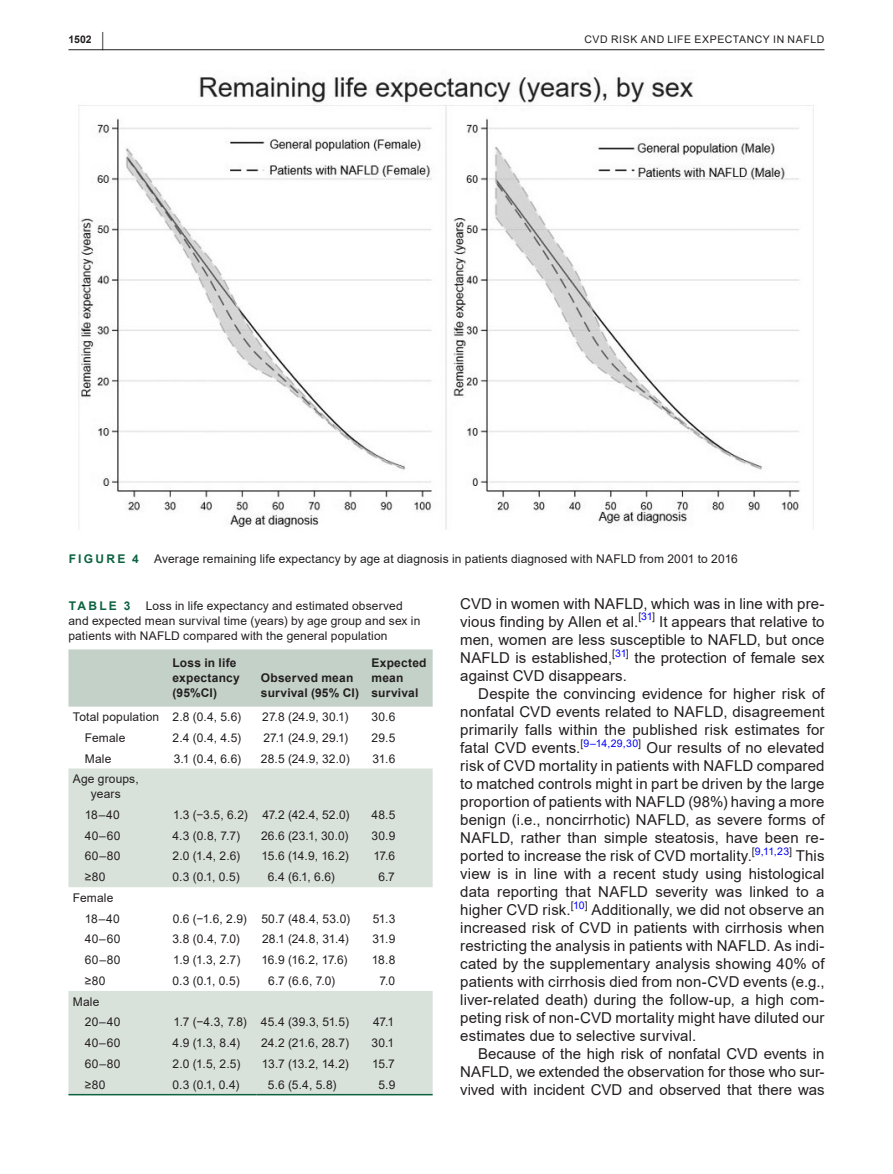
<style>
.page{position:relative;width:893px;height:1174px;background:#fff}
.page>*{position:absolute;margin:0;border:0;box-sizing:border-box;transform-origin:0 0}
.t1{font:15px/18px "Arial";letter-spacing:.005em;color:#231f20;text-align:justify}
.t2{font:12px/15px "Arial";letter-spacing:.01em;color:#231f20}
.t3{font:700 12px/15px "Arial";letter-spacing:.015em;color:#231f20}
.t4{font:700 12px "Arial";letter-spacing:.19em;color:#0d6341}
.t5{font:10.5px "Arial";letter-spacing:.055em;color:#231f20}
.t6{font:10.5px "Arial";letter-spacing:.025em;color:#00f}
.t7{font:700 10.5px "Arial";color:#231f20}
.s1{font-size:19.5px}
.s2{color:#00f}
.s3{color:#231f20}
</style>
<div class="page">
<hr style="left:68px;top:49px;width:756px;height:1px;background:#231f20">
<img style="left:78px;top:77px;width:736px;height:452px">
<div style="left:68px;top:649px;width:365px;height:57px;background:#c4d1c8"></div>
<svg style="left:68px;top:768px;width:365px;height:326px;fill:#d9e1db"></svg>
<hr style="left:68px;top:1094px;width:100px;height:1px;background:#0d6341">
<hr style="left:168px;top:1094px;width:88px;height:1px;background:#0d6341">
<hr style="left:256px;top:1094px;width:111px;height:1px;background:#0d6341">
<hr style="left:367px;top:1094px;width:66px;height:1px;background:#0d6341">
<p class="t7" style="left:68px;top:32px;width:37px">1502 <span class="s1">|</span></p>
<p class="t5" style="left:585px;top:32px;width:241px">CVD RISK AND LIFE EXPECTANCY IN NAFLD</p>
<p class="t4" style="left:69px;top:550px;width:72px">FIGURE 4</p>
<p class="t2" style="left:154px;top:551px;width:585px">Average remaining life expectancy by age at diagnosis in patients diagnosed with NAFLD from 2001 to 2016</p>
<p class="t4" style="left:69px;top:597px;width:63px">TABLE 3</p>
<p class="t1" style="left:460px;top:595px;width:366px">CVD in women with NAFLD, which was in line with pre&shy;vious finding by Allen et al.</p>
<p class="t2" style="left:68px;top:598px;width:353px;text-indent:77px">Loss in life expectancy and estimated observed and expected mean survival time (years) by age group and sex in patients with NAFLD compared with the general population</p>
<p class="t3" style="left:172px;top:656px;width:69px">Loss in life expectancy (95%CI)</p>
<p class="t5" style="left:638px;top:609px;width:18px">[<span class="s2">31</span>]</p>
<p class="t1" style="left:460px;top:613px;width:366px;text-indent:199px">It appears that relative to men, women are less susceptible to NAFLD, but once NAFLD is established,</p>
<p class="t5" style="left:612px;top:645px;width:18px">[<span class="s2">31</span>]</p>
<p class="t1" style="left:634px;top:649px;width:192px">the protection of female sex</p>
<p class="t1" style="left:460px;top:667px;width:168px">against CVD disappears.</p>
<p class="t1" style="left:478px;top:685px;width:348px">Despite the convincing evidence for higher risk of</p>
<p class="t1" style="left:460px;top:703px;width:366px">nonfatal CVD events related to NAFLD, disagreement</p>
<p class="t1" style="left:460px;top:721px;width:366px">primarily falls within the published risk estimates for</p>
<p class="t1" style="left:460px;top:739px;width:122px">fatal CVD events.</p>
<p class="t6" style="left:580px;top:735px;width:62px"><span class="s3">[</span>9–14,29,30<span class="s3">]</span></p>
<p class="t3" style="left:371px;top:656px;width:57px">Expected mean survival</p>
<p class="t3" style="left:261px;top:671px;width:100px">Observed mean survival (95% CI)</p>
<p class="t2" style="left:73px;top:709px;width:170px">Total population 2.8 (0.4, 5.6)</p>
<p class="t2" style="left:262px;top:709px;width:88px">27.8 (24.9, 30.1)</p>
<p class="t2" style="left:371px;top:709px;width:25px">30.6</p>
<p class="t2" style="left:85px;top:730px;width:42px">Female</p>
<p class="t2" style="left:173px;top:730px;width:70px">2.4 (0.4, 4.5)</p>
<p class="t2" style="left:263px;top:730px;width:86px">27.1 (24.9, 29.1)</p>
<p class="t2" style="left:372px;top:730px;width:25px">29.5</p>
<p class="t2" style="left:85px;top:750px;width:28px">Male</p>
<p class="t2" style="left:174px;top:750px;width:69px">3.1 (0.4, 6.6)</p>
<p class="t2" style="left:261px;top:750px;width:90px">28.5 (24.9, 32.0)</p>
<p class="t2" style="left:373px;top:750px;width:24px">31.6</p>
<p class="t2" style="left:73px;top:771px;width:67px;text-align:center">Age groups, years</p>
<p class="t2" style="left:85px;top:807px;width:36px">18–40</p>
<p class="t2" style="left:173px;top:807px;width:178px">1.3 (−3.5, 6.2) 47.2 (42.4, 52.0)</p>
<p class="t2" style="left:371px;top:807px;width:26px">48.5</p>
<p class="t2" style="left:85px;top:828px;width:37px">40–60</p>
<p class="t2" style="left:173px;top:828px;width:69px">4.3 (0.8, 7.7)</p>
<p class="t2" style="left:261px;top:828px;width:89px">26.6 (23.1, 30.0)</p>
<p class="t2" style="left:371px;top:828px;width:25px">30.9</p>
<p class="t2" style="left:85px;top:848px;width:37px">60–80</p>
<p class="t2" style="left:173px;top:848px;width:69px">2.0 (1.4, 2.6)</p>
<p class="t2" style="left:262px;top:848px;width:89px">15.6 (14.9, 16.2)</p>
<p class="t2" style="left:373px;top:848px;width:23px">17.6</p>
<p class="t2" style="left:85px;top:869px;width:22px">≥80</p>
<p class="t2" style="left:173px;top:869px;width:69px">0.3 (0.1, 0.5)</p>
<p class="t2" style="left:268px;top:869px;width:69px">6.4 (6.1, 6.6)</p>
<p class="t2" style="left:378px;top:869px;width:18px">6.7</p>
<p class="t2" style="left:85px;top:887px;width:36px;line-height:20.7px;text-indent:-12px">Female<br>18–40</p>
<p class="t1" style="left:460px;top:739px;width:366px;text-indent:186px">Our results of no elevated risk of CVD mortality in patients with NAFLD compared to matched controls might in part be driven by the large proportion of patients with NAFLD (98%) having a more benign (i.e., noncirrhotic) NAFLD, as severe forms of NAFLD, rather than simple steatosis, have been re&shy;ported to increase the risk of CVD mortality.</p>
<p class="t6" style="left:752px;top:843px;width:42px"><span class="s3">[</span>9,11,23<span class="s3">]</span></p>
<p class="t1" style="left:460px;top:847px;width:366px;text-indent:335px">This view is in line with a recent study using histological data reporting that NAFLD severity was linked to a higher CVD risk.</p>
<p class="t5" style="left:571px;top:897px;width:18px">[<span class="s2">10</span>]</p>
<p class="t1" style="left:460px;top:901px;width:366px;text-indent:131px">Additionally, we did not observe an increased risk of CVD in patients with cirrhosis when restricting the analysis in patients with NAFLD. As indi&shy;cated by the supplementary analysis showing 40% of patients with cirrhosis died from non-CVD events (e.g., liver-related death) during the follow-up, a high com&shy;peting risk of non-CVD mortality might have diluted our estimates due to selective survival.</p>
<p class="t1" style="left:460px;top:1045px;width:366px;text-indent:18px">Because of the high risk of nonfatal CVD events in NAFLD, we extended the observation for those who sur&shy;vived with incident CVD and observed that there was</p>
<p class="t2" style="left:173px;top:911px;width:179px">0.6 (−1.6, 2.9) 50.7 (48.4, 53.0)</p>
<p class="t2" style="left:373px;top:911px;width:24px">51.3</p>
<p class="t2" style="left:85px;top:931px;width:37px">40–60</p>
<p class="t2" style="left:172px;top:931px;width:69px">3.8 (0.4, 7.0)</p>
<p class="t2" style="left:262px;top:931px;width:88px">28.1 (24.8, 31.4)</p>
<p class="t2" style="left:373px;top:931px;width:24px">31.9</p>
<p class="t2" style="left:85px;top:952px;width:37px">60–80</p>
<p class="t2" style="left:173px;top:952px;width:69px">1.9 (1.3, 2.7)</p>
<p class="t2" style="left:261px;top:952px;width:88px">16.9 (16.2, 17.6)</p>
<p class="t2" style="left:372px;top:952px;width:25px">18.8</p>
<p class="t2" style="left:85px;top:973px;width:22px">≥80</p>
<p class="t2" style="left:173px;top:973px;width:69px">0.3 (0.1, 0.5)</p>
<p class="t2" style="left:268px;top:973px;width:69px">6.7 (6.6, 7.0)</p>
<p class="t2" style="left:380px;top:973px;width:17px">7.0</p>
<p class="t2" style="left:85px;top:991px;width:37px;line-height:20.7px;text-indent:-12px">Male<br>20–40</p>
<p class="t2" style="left:173px;top:1014px;width:177px">1.7 (−4.3, 7.8) 45.4 (39.3, 51.5)</p>
<p class="t2" style="left:373px;top:1014px;width:23px">47.1</p>
<p class="t2" style="left:85px;top:1035px;width:37px">40–60</p>
<p class="t2" style="left:173px;top:1035px;width:69px">4.9 (1.3, 8.4)</p>
<p class="t2" style="left:261px;top:1035px;width:90px">24.2 (21.6, 28.7)</p>
<p class="t2" style="left:371px;top:1035px;width:24px">30.1</p>
<p class="t2" style="left:85px;top:1056px;width:37px">60–80</p>
<p class="t2" style="left:173px;top:1056px;width:70px">2.0 (1.5, 2.5)</p>
<p class="t2" style="left:262px;top:1056px;width:88px">13.7 (13.2, 14.2)</p>
<p class="t2" style="left:372px;top:1056px;width:24px">15.7</p>
<p class="t2" style="left:85px;top:1076px;width:22px">≥80</p>
<p class="t2" style="left:173px;top:1076px;width:68px">0.3 (0.1, 0.4)</p>
<p class="t2" style="left:268px;top:1076px;width:70px">5.6 (5.4, 5.8)</p>
<p class="t2" style="left:378px;top:1076px;width:18px">5.9</p>
</div>
